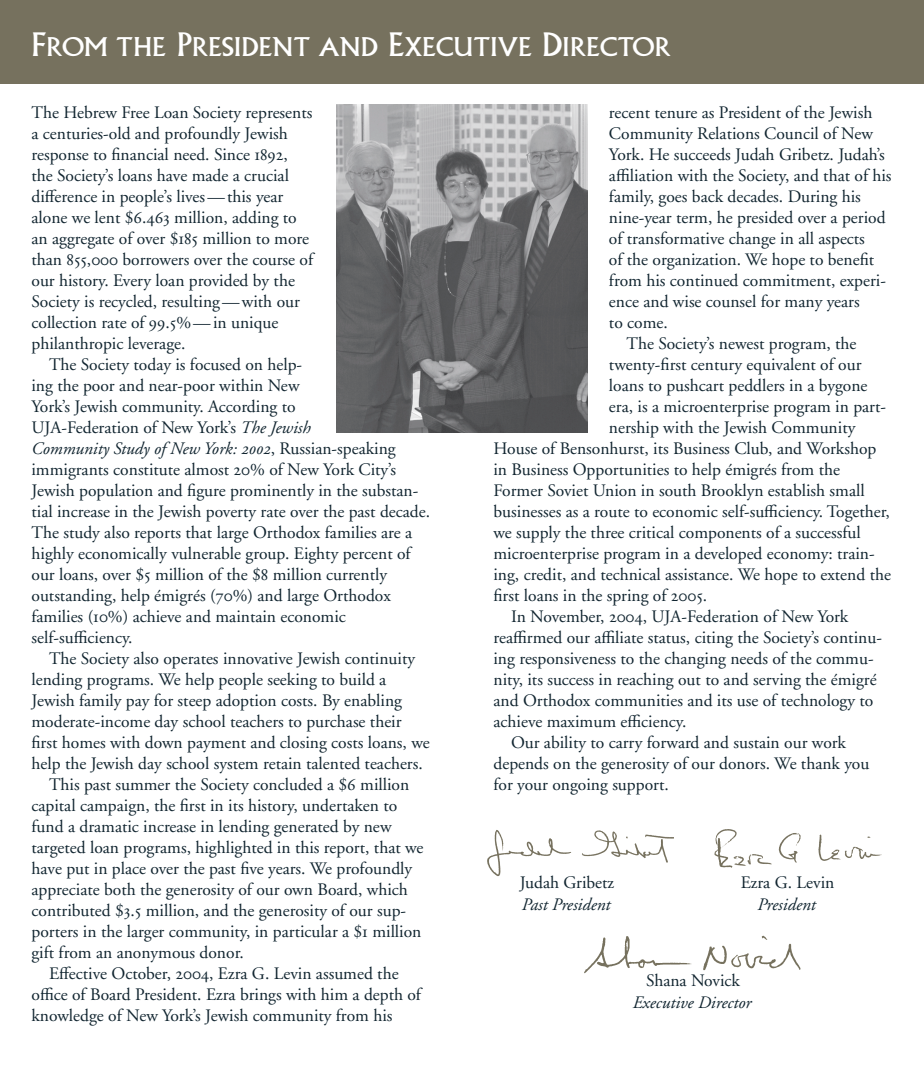
<style>
.page{position:relative;width:924px;height:1071px;background:#fff}
.page>*{position:absolute;margin:0;border:0;box-sizing:border-box;transform-origin:0 0}
.t1{font:25.2px "Albertus";color:#fff;scale:1.06 1}
.t2{font:17.5px/21px "Adobe Garamond";color:#112530}
.t3{font:italic 17.5px "Adobe Garamond";color:#112530}
.s1{font-size:31.5px}
.s2{font-family:"Adobe Garamond Regular SC"}
.s3{font-family:"Adobe Garamond Exp"}
.s4{font-style:italic}
.s5{font-family:"Adobe Garamond Italic Os F"}
</style>
<div class="page">
<div style="left:0;top:0;width:924px;height:84px;background:#76715e"></div>
<img style="left:584px;top:935px;width:217px;height:39px">
<img style="left:487px;top:830px;width:186px;height:47px">
<img style="left:714px;top:829px;width:168px;height:39px">
<img style="left:336px;top:105px;width:252px;height:327px">
<h1 class="t1" style="left:32px;top:37px;width:605px"><span class="s1">F</span>ROM THE <span class="s1">P</span>RESIDENT AND <span class="s1">E</span>XECUTIVE <span class="s1">D</span>IRECTOR</h1>
<p class="t2" style="left:31px;top:103px;width:283px">The Hebrew Free Loan Society represents a centuries-old and profoundly Jewish response to financial need. Since <span class="s2">1892</span>, the Society’s loans have made a crucial di<span class="s3">ff</span>erence in people’s lives — this year alone we lent $<span class="s2">6.463</span> million, adding to an aggregate of over $<span class="s2">185</span> million to more than <span class="s2">855,000</span> borrowers over the course of our history. Every loan provided by the Society is recycled, resulting — with our collection rate of <span class="s2">99.5</span>% — in unique philanthropic leverage.</p>
<p class="t2" style="left:31px;top:355px;width:400px;text-indent:18px">The Society today is focused on help-<br>ing the poor and near-poor within New<br>York’s Jewish community. According to<br>UJA-Federation of New York’s <span class="s4">The Jewish<br>Community Study of New York:</span> <span class="s5">2002</span>, Russian-speaking immigrants constitute almost <span class="s2">20</span>% of New York City’s Jewish population and figure prominently in the substan&shy;tial increase in the Jewish poverty rate over the past decade.<br>The study also reports that large Orthodox families are a highly economically vulnerable group. Eighty percent of our loans, over $<span class="s2">5</span> million of the $<span class="s2">8</span> million currently outstanding, help émigrés (<span class="s2">70</span>%) and large Orthodox families (<span class="s2">10</span>%) achieve and maintain economic self-su<span class="s3">ffi</span>ciency.</p>
<p class="t2" style="left:49px;top:649px;width:368px">The Society also operates innovative Jewish continuity</p>
<p class="t2" style="left:32px;top:670px;width:356px">lending programs. We help people seeking to build a</p>
<p class="t2" style="left:32px;top:691px;width:372px">Jewish family pay for steep adoption costs. By enabling</p>
<p class="t2" style="left:31px;top:712px;width:372px">moderate-income day school teachers to purchase their</p>
<p class="t2" style="left:31px;top:733px;width:400px">first homes with down payment and closing costs loans, we</p>
<p class="t2" style="left:32px;top:754px;width:393px">help the Jewish day school system retain talented teachers.</p>
<p class="t2" style="left:49px;top:775px;width:362px">This past summer the Society concluded a $<span class="s2">6</span> million</p>
<p class="t2" style="left:32px;top:796px;width:367px">capital campaign, the first in its history, undertaken to</p>
<p class="t2" style="left:32px;top:817px;width:362px">fund a dramatic increase in lending generated by new</p>
<p class="t2" style="left:32px;top:838px;width:394px">targeted loan programs, highlighted in this report, that we</p>
<p class="t2" style="left:31px;top:859px;width:382px">have put in place over the past five years. We profoundly</p>
<p class="t2" style="left:31px;top:880px;width:378px">appreciate both the generosity of our own Board, which</p>
<p class="t2" style="left:31px;top:901px;width:376px">contributed $<span class="s2">3.5</span> million, and the generosity of our sup-</p>
<p class="t2" style="left:32px;top:922px;width:392px">porters in the larger community, in particular a $<span class="s2">1</span> million</p>
<p class="t2" style="left:32px;top:943px;width:214px">gift from an anonymous donor.</p>
<p class="t2" style="left:49px;top:964px;width:351px">E<span class="s3">ff</span>ective October, <span class="s2">2004</span>, Ezra G. Levin assumed the</p>
<p class="t2" style="left:32px;top:985px;width:391px">o<span class="s3">ffi</span>ce of Board President. Ezra brings with him a depth of</p>
<p class="t2" style="left:32px;top:1006px;width:363px">knowledge of New York’s Jewish community from his</p>
<p class="t2" style="left:609px;top:103px;width:265px">recent tenure as President of the Jewish</p>
<p class="t2" style="left:609px;top:124px;width:266px">Community Relations Council of New</p>
<p class="t2" style="left:609px;top:145px;width:277px">York. He succeeds Judah Gribetz. Judah’s</p>
<p class="t2" style="left:609px;top:166px;width:284px">a<span class="s3">ffi</span>liation with the Society, and that of his</p>
<p class="t2" style="left:609px;top:187px;width:253px">family, goes back decades. During his</p>
<p class="t2" style="left:609px;top:208px;width:278px">nine-year term, he presided over a period</p>
<p class="t2" style="left:609px;top:229px;width:257px">of transformative change in all aspects</p>
<p class="t2" style="left:609px;top:250px;width:267px">of the organization. We hope to benefit</p>
<p class="t2" style="left:609px;top:271px;width:279px">from his continued commitment, experi-</p>
<p class="t2" style="left:609px;top:292px;width:252px">ence and wise counsel for many years</p>
<p class="t2" style="left:609px;top:313px;width:60px">to come.</p>
<p class="t2" style="left:626px;top:334px;width:232px">The Society’s newest program, the</p>
<p class="t2" style="left:609px;top:355px;width:254px">twenty-first century equivalent of our</p>
<p class="t2" style="left:609px;top:376px;width:260px">loans to pushcart peddlers in a bygone</p>
<p class="t2" style="left:609px;top:397px;width:279px">era, is a microenterprise program in part-</p>
<p class="t2" style="left:609px;top:418px;width:248px">nership with the Jewish Community</p>
<p class="t2" style="left:494px;top:439px;width:384px">House of Bensonhurst, its Business Club, and Workshop</p>
<p class="t2" style="left:494px;top:460px;width:348px">in Business Opportunities to help émigrés from the</p>
<p class="t2" style="left:494px;top:481px;width:373px">Former Soviet Union in south Brooklyn establish small</p>
<p class="t2" style="left:494px;top:502px;width:398px">businesses as a route to economic self-su<span class="s3">ffi</span>ciency. Together,</p>
<p class="t2" style="left:494px;top:523px;width:369px">we supply the three critical components of a successful</p>
<p class="t2" style="left:494px;top:544px;width:383px">microenterprise program in a developed economy: train-</p>
<p class="t2" style="left:494px;top:565px;width:399px">ing, credit, and technical assistance. We hope to extend the</p>
<p class="t2" style="left:494px;top:586px;width:215px">first loans in the spring of <span class="s2">2005</span>.</p>
<p class="t2" style="left:511px;top:607px;width:339px">In November, <span class="s2">2004</span>, UJA-Federation of New York</p>
<p class="t2" style="left:494px;top:628px;width:390px">rea<span class="s3">ffi</span>rmed our a<span class="s3">ffi</span>liate status, citing the Society’s continu-</p>
<p class="t2" style="left:494px;top:649px;width:382px">ing responsiveness to the changing needs of the commu-</p>
<p class="t2" style="left:494px;top:670px;width:385px">nity, its success in reaching out to and serving the émigré</p>
<p class="t2" style="left:493px;top:691px;width:381px">and Orthodox communities and its use of technology to</p>
<p class="t2" style="left:493px;top:712px;width:194px">achieve maximum e<span class="s3">ffi</span>ciency.</p>
<p class="t2" style="left:511px;top:733px;width:337px">Our ability to carry forward and sustain our work</p>
<p class="t2" style="left:494px;top:754px;width:377px">depends on the generosity of our donors. We thank you</p>
<p class="t2" style="left:493px;top:775px;width:177px">for your ongoing support.</p>
<p class="t2" style="left:520px;top:873px;width:96px">Judah Gribetz</p>
<p class="t2" style="left:741px;top:873px;width:95px">Ezra G. Levin</p>
<p class="t3" style="left:522px;top:898px;width:90px">Past President</p>
<p class="t3" style="left:757px;top:898px;width:60px">President</p>
<p class="t2" style="left:646px;top:971px;width:95px">Shana Novick</p>
<p class="t3" style="left:633px;top:996px;width:120px">Executive Director</p>
</div>
